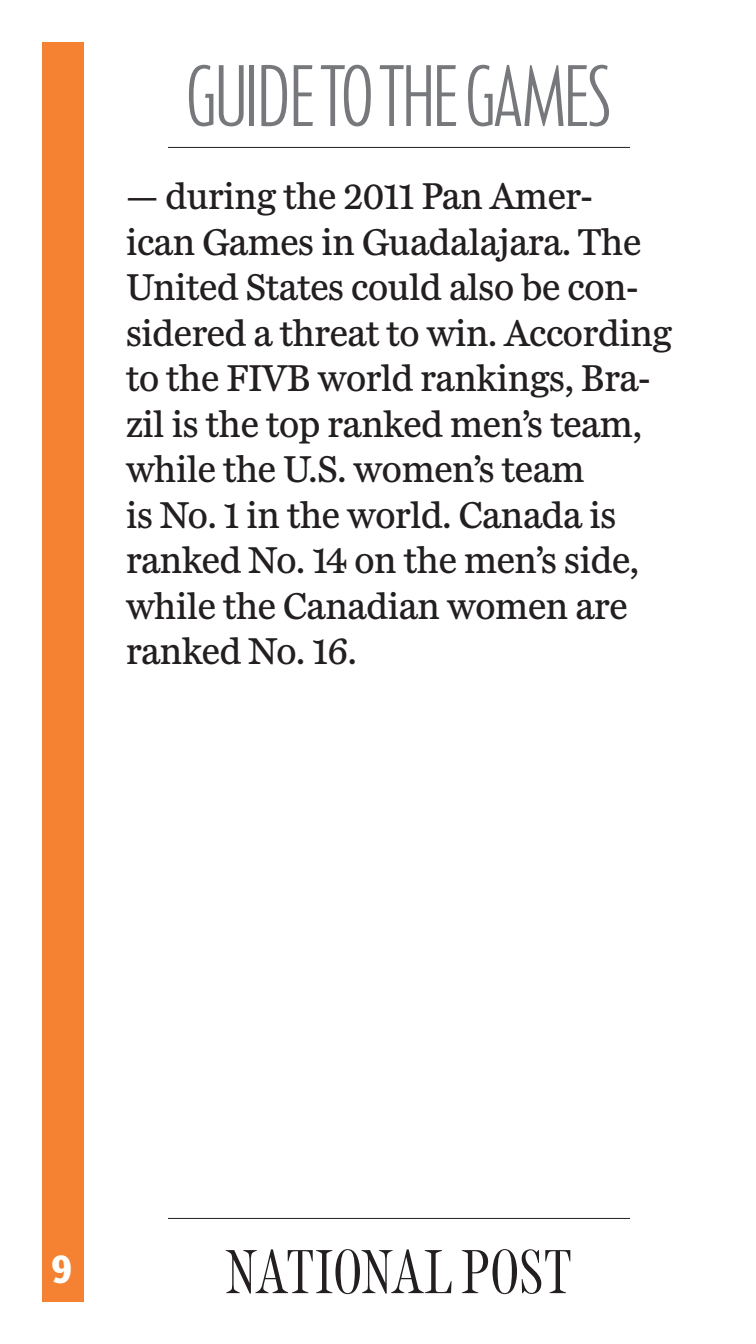
<style>
.page{position:relative;width:756px;height:1344px;background:#fff}
.page>*{position:absolute;margin:0;border:0;box-sizing:border-box;transform-origin:0 0}
.t1{font:200 84px "Post Sans";letter-spacing:-.005em;color:#76787b}
.t2{font:63px "Post Serif Regluar";letter-spacing:-.005em;color:#231f20}
.PANAM_Body{font:38.5px/45.5px "Miller Daily Three";letter-spacing:-.01em;color:#231f20}
.t3{font:700 condensed 36.75px "Poynter Agate Two";color:#fff}
</style>
<div class="page">
<div style="left:42px;top:42px;width:42px;height:1260px;background:#f48232"></div>
<hr style="left:168px;top:147px;width:462px;height:1px;background:#231f20">
<hr style="left:168px;top:1218px;width:462px;height:1px;background:#231f20">
<h1 class="t1" style="left:187px;top:54px;width:425px">GUIDE TO THE GAMES</h1>
<p class="PANAM_Body" style="left:126px;top:173px;width:548px">— during the 2011 Pan Amer-<br>ican Games in Guadalajara. The<br>United States could also be con&shy;sidered a threat to win. According to the FIVB world rankings, Bra&shy;zil is the top ranked men’s team, while the U.S. women’s team<br>is No. 1 in the world. Canada is ranked No. 14 on the men’s side, while the Canadian women are ranked No. 16.</p>
<p class="t3" style="left:52px;top:1247px;width:21px">9</p>
<h2 class="t2" style="left:226px;top:1235px;width:348px">NATIONAL POST</h2>
</div>
